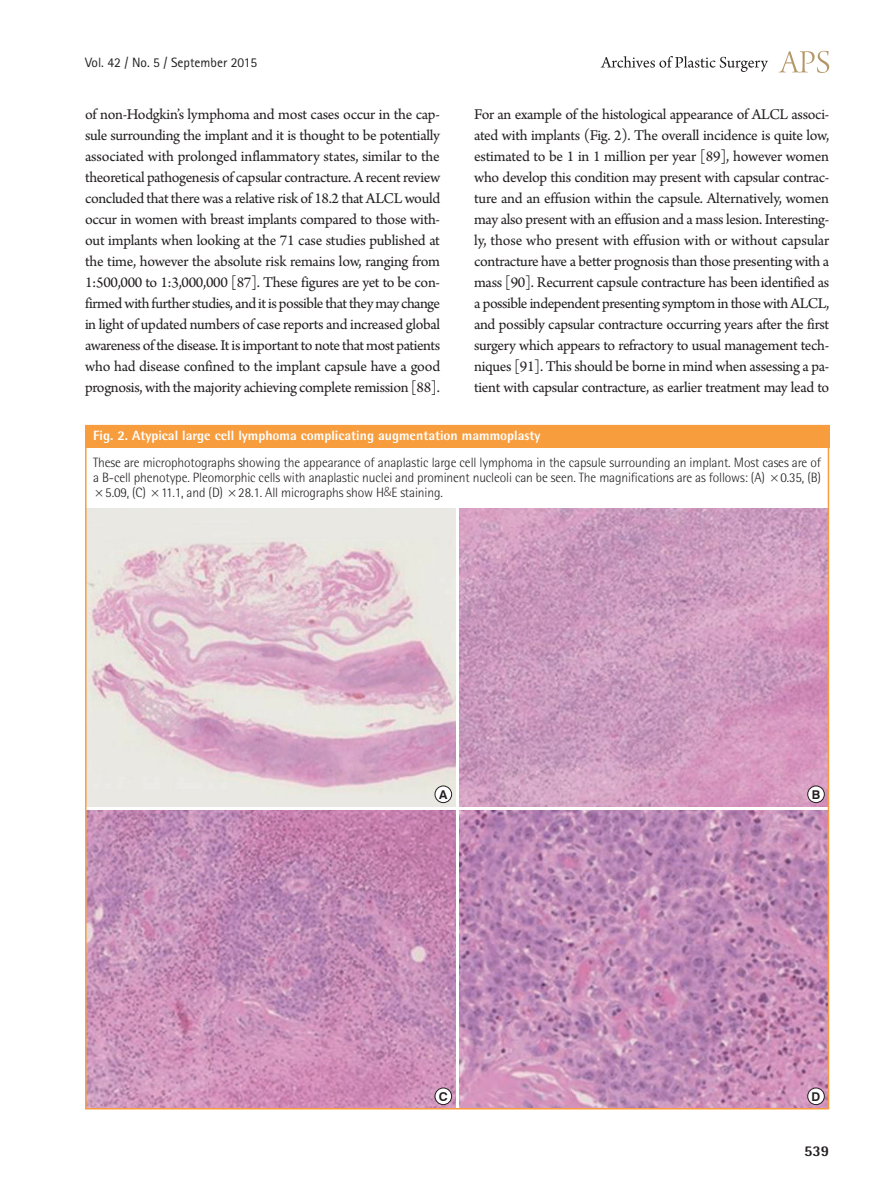
<style>
.page{position:relative;width:893px;height:1191px;background:#fff}
.page>*{position:absolute;margin:0;border:0;box-sizing:border-box;transform-origin:0 0}
.본문{font:15.75px/21px "Arno Pro";letter-spacing:-.02em;color:#231f20;text-align:justify}
.t1{font:800 15px "Rotis Semi Sans Std";color:#231f20}
.그림설명{font:300 13.5px/15px "Rotis Semi Sans Std";letter-spacing:-.01em;color:#231f20;text-align:justify}
.표그림제목{font:800 13.5px "Rotis Semi Sans Std";color:#fff}
.t2{font:13.5px "Rotis Sans Serif Std";color:#231f20}
.t3{font:700 12.15px "Swiss 721 BT";color:#231f20}
.s1{font-family:"Dotum";font-weight:400;font-size:11.25px}
.s2{font-family:"Myriad Pro"}
</style>
<div class="page">
<svg style="left:779px;top:51px;width:50px;height:22px"></svg>
<svg style="left:601px;top:56px;width:167px;height:16px"></svg>
<div style="left:85px;top:425px;width:744px;height:22px;background:#f89d3d"></div>
<img style="left:88px;top:508px;width:367px;height:298px">
<img style="left:88px;top:810px;width:367px;height:296px">
<img style="left:459px;top:508px;width:367px;height:298px">
<img style="left:459px;top:810px;width:367px;height:296px">
<div style="left:435px;top:786px;width:17px;height:16px;background:#fff;border-radius:50%"></div>
<div style="left:435px;top:786px;width:17px;height:17px;border:1px solid #231f20;border-radius:50%"></div>
<div style="left:435px;top:1088px;width:17px;height:16px;background:#fff;border-radius:50%"></div>
<div style="left:435px;top:1087px;width:17px;height:17px;border:1px solid #231f20;border-radius:50%"></div>
<div style="left:808px;top:786px;width:16px;height:16px;background:#fff;border-radius:50%"></div>
<div style="left:807px;top:786px;width:17px;height:17px;border:1px solid #231f20;border-radius:50%"></div>
<div style="left:808px;top:1088px;width:16px;height:16px;background:#fff;border-radius:50%"></div>
<div style="left:807px;top:1087px;width:17px;height:17px;border:1px solid #231f20;border-radius:50%"></div>
<p class="t2" style="left:85px;top:54px;width:174px">Vol. 42 / No. 5 / September 2015</p>
<p class="본문" style="left:85px;top:105px;width:357px">of non-Hodgkin’s lymphoma and most cases occur in the cap&shy;sule surrounding the implant and it is thought to be potentially associated with prolonged inflammatory states, similar to the theoretical pathogenesis of capsular contracture. A recent review concluded that there was a relative risk of 18.2 that ALCL would occur in women with breast implants compared to those with&shy;out implants when looking at the 71 case studies published at the time, however the absolute risk remains low, ranging from 1:500,000 to 1:3,000,000 [87]. These figures are yet to be con&shy;firmed with further studies, and it is possible that they may change in light of updated numbers of case reports and increased global awareness of the disease. It is important to note that most patients who had disease confined to the implant capsule have a good prognosis, with the majority achieving complete remission [88].</p>
<p class="본문" style="left:474px;top:105px;width:357px">For an example of the histological appearance of ALCL associ&shy;ated with implants (Fig. 2). The overall incidence is quite low, estimated to be 1 in 1 million per year [89], however women who develop this condition may present with capsular contrac&shy;ture and an effusion within the capsule. Alternatively, women may also present with an effusion and a mass lesion. Interesting&shy;ly, those who present with effusion with or without capsular contracture have a better prognosis than those presenting with a mass [90]. Recurrent capsule contracture has been identified as a possible independent presenting symptom in those with ALCL, and possibly capsular contracture occurring years after the first surgery which appears to refractory to usual management tech&shy;niques [91]. This should be borne in mind when assessing a pa&shy;tient with capsular contracture, as earlier treatment may lead to</p>
<p class="표그림제목" style="left:93px;top:426px;width:449px">Fig. 2. Atypical large cell lymphoma complicating augmentation mammoplasty</p>
<p class="그림설명" style="left:93px;top:454px;width:729px">These are microphotographs showing the appearance of anaplastic large cell lymphoma in the capsule surrounding an implant. Most cases are of a B-cell phenotype. Pleomorphic cells with anaplastic nuclei and prominent nucleoli can be seen. The magnifications are as follows: (A) <span class="s1">×</span>0.35, (B) <span class="s1">×</span>5.09, (C) <span class="s1">×</span>11.1, and (D) <span class="s1">×</span>28.1. All micrographs show H<span class="s2">&amp;</span>E staining.</p>
<p class="t3" style="left:439px;top:787px;width:10px">A</p>
<p class="t3" style="left:439px;top:1088px;width:10px">C</p>
<p class="t3" style="left:812px;top:787px;width:10px">B</p>
<p class="t3" style="left:812px;top:1088px;width:10px">D</p>
<p class="t1" style="left:804px;top:1141px;width:27px">539</p>
</div>
